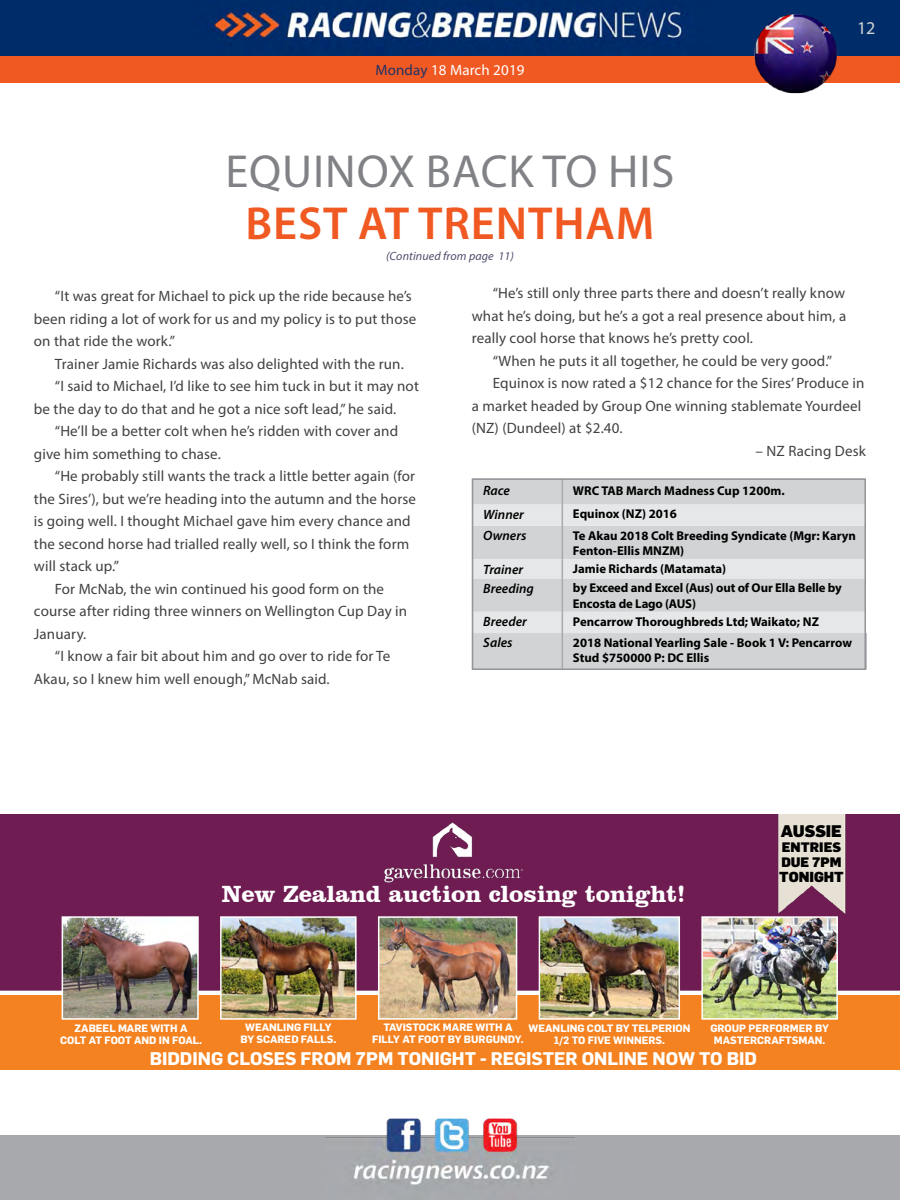
<style>
.page{position:relative;width:900px;height:1200px;background:#fff}
.page>*{position:absolute;margin:0;border:0;box-sizing:border-box;transform-origin:0 0}
.t1{font:46.5px "Myriad Pro";letter-spacing:.02em;color:#808285}
.t2{font:600 46.5px "Myriad Pro";letter-spacing:.02em;color:#f15922}
.t3{font:700 24px "Clarendon BT";color:#fff}
.t4{font:700 18px "Flama";color:#fff}
.t5{font:18px "Myriad Pro";color:#d1d4d4}
.t6{font:900 16.5px "Flama";color:#000}
.t7{font:15px/22.5px "Myriad Pro";letter-spacing:.01em;color:#414042;text-align:justify}
.t8{font:15px "Myriad Pro";letter-spacing:.01em;color:#fff}
.t9{font:900 14.25px "Flama";color:#000}
.t10{font:italic 600 13.5px "Myriad Pro";color:#000}
.t11{font:900 13.5px/15px "Flama";color:#000}
.t12{font:700 12.75px/15.3px "Myriad Pro";color:#000}
.t13{font:italic 12px "Myriad Pro";letter-spacing:.01em;color:#4d4d6b}
.t14{font:700 10.5px/12px "Flama";color:#fff;text-align:center}
.s1{color:#203267}
</style>
<div class="page">
<div style="left:0;top:1136px;width:900px;height:64px;background:#a7a9ac"></div>
<img style="left:325px;top:1118px;width:250px;height:67px">
<div style="left:0;top:56px;width:900px;height:27px;background:#f15922"></div>
<img style="left:0;top:0;width:900px;height:56px">
<div style="left:475px;top:481px;width:388px;height:186px;background:#d1d3d4"></div>
<svg style="left:475px;top:505px;width:388px;height:128px;background:#dbdcdd"></svg>
<svg style="left:562px;top:481px;width:1px;height:45px"></svg>
<hr style="left:562px;top:526px;width:1px;height:33px;background:#a7a9ac">
<svg style="left:562px;top:559px;width:1px;height:19px"></svg>
<hr style="left:562px;top:578px;width:1px;height:34px;background:#a7a9ac">
<svg style="left:562px;top:612px;width:1px;height:21px"></svg>
<hr style="left:562px;top:633px;width:1px;height:37px;background:#a7a9ac">
<hr style="left:865px;top:633px;width:2px;height:37px;background:#a7a9ac">
<div style="left:472px;top:478px;width:394px;height:192px;border:2px solid #939598"></div>
<img style="left:752px;top:12px;width:88px;height:82px">
<div style="left:0;top:815px;width:900px;height:176px;background:#6f1c53"></div>
<div style="left:0;top:995px;width:900px;height:75px;background:#f58220"></div>
<img style="left:542px;top:919px;width:135px;height:98px">
<div style="left:539px;top:916px;width:141px;height:104px;border:2px solid #fff"></div>
<img style="left:381px;top:919px;width:133px;height:98px">
<div style="left:378px;top:916px;width:139px;height:104px;border:2px solid #fff"></div>
<img style="left:704px;top:919px;width:131px;height:98px">
<div style="left:701px;top:916px;width:137px;height:104px;border:2px solid #fff"></div>
<img style="left:65px;top:919px;width:131px;height:98px">
<div style="left:62px;top:916px;width:137px;height:104px;border:2px solid #fff"></div>
<img style="left:381px;top:820px;width:145px;height:66px">
<img style="left:768px;top:815px;width:82px;height:122px">
<img style="left:223px;top:919px;width:131px;height:98px">
<div style="left:220px;top:916px;width:137px;height:104px;border:2px solid #fff"></div>
<svg style="left:899px;top:815px;width:1px;height:175px"></svg>
<p class="t8" style="left:375px;top:61px;width:151px"><span class="s1">Monday</span> 18 March 2019</p>
<h1 class="t1" style="left:225px;top:143px;width:451px">Equinox back to his</h1>
<h1 class="t2" style="left:246px;top:193px;width:374px">BEST AT TRENTHAM</h1>
<p class="t13" style="left:386px;top:248px;width:129px">(Continued from page 11)</p>
<p class="t5" style="left:857px;top:17px;width:20px">12</p>
<p class="t7" style="left:34px;top:285px;width:384px;text-align:left;text-indent:21px">“It was great for Michael to pick up the ride because he’s been riding a lot of work for us and my policy is to put those on that ride the work.”</p>
<p class="t7" style="left:55px;top:352px;width:350px">Trainer Jamie Richards was also delighted with the run.</p>
<p class="t7" style="left:55px;top:375px;width:366px">“I said to Michael, I’d like to see him tuck in but it may not</p>
<p class="t7" style="left:34px;top:397px;width:364px">be the day to do that and he got a nice soft lead,” he said.</p>
<p class="t7" style="left:55px;top:420px;width:345px">“He’ll be a better colt when he’s ridden with cover and</p>
<p class="t7" style="left:34px;top:442px;width:188px">give him something to chase.</p>
<p class="t7" style="left:55px;top:465px;width:362px">“He probably still wants the track a little better again (for</p>
<p class="t7" style="left:34px;top:487px;width:384px">the Sires’), but we’re heading into the autumn and the horse</p>
<p class="t7" style="left:34px;top:510px;width:378px">is going well. I thought Michael gave him every chance and</p>
<p class="t7" style="left:34px;top:532px;width:377px">the second horse had trialled really well, so I think the form</p>
<p class="t7" style="left:34px;top:555px;width:87px">will stack up.”</p>
<p class="t7" style="left:55px;top:577px;width:331px">For McNab, the win continued his good form on the</p>
<p class="t7" style="left:34px;top:600px;width:375px">course after riding three winners on Wellington Cup Day in</p>
<p class="t7" style="left:34px;top:622px;width:54px">January.</p>
<p class="t7" style="left:55px;top:645px;width:337px">“I know a fair bit about him and go over to ride for Te</p>
<p class="t7" style="left:34px;top:667px;width:297px">Akau, so I knew him well enough,” McNab said.</p>
<p class="t7" style="left:472px;top:282px;width:376px;text-indent:21px">“He’s still only three parts there and doesn’t really know what he’s doing, but he’s a got a real presence about him, a really cool horse that knows he’s pretty cool.</p>
<p class="t7" style="left:493px;top:349px;width:341px">“When he puts it all together, he could be very good.”</p>
<p class="t7" style="left:493px;top:372px;width:373px">Equinox is now rated a $12 chance for the Sires’ Produce in</p>
<p class="t7" style="left:472px;top:394px;width:391px">a market headed by Group One winning stablemate Yourdeel</p>
<p class="t7" style="left:472px;top:417px;width:152px">(NZ) (Dundeel) at $2.40.</p>
<p class="t7" style="left:756px;top:439px;width:112px">– NZ Racing Desk</p>
<p class="t10" style="left:483px;top:482px;width:28px">Race</p>
<p class="t12" style="left:573px;top:482px;width:213px">WRC TAB March Madness Cup 1200m.</p>
<p class="t10" style="left:483px;top:506px;width:42px">Winner</p>
<p class="t12" style="left:573px;top:506px;width:106px">Equinox (NZ) 2016</p>
<p class="t10" style="left:483px;top:527px;width:45px">Owners</p>
<p class="t12" style="left:573px;top:527px;width:285px">Te Akau 2018 Colt Breeding Syndicate (Mgr: Karyn<br>Fenton-Ellis MNZM)</p>
<p class="t10" style="left:483px;top:561px;width:41px">Trainer</p>
<p class="t12" style="left:573px;top:561px;width:155px">Jamie Richards (Matamata)</p>
<p class="t10" style="left:483px;top:580px;width:52px">Breeding</p>
<p class="t12" style="left:573px;top:580px;width:270px">by Exceed and Excel (Aus) out of Our Ella Belle by<br>Encosta de Lago (AUS)</p>
<p class="t10" style="left:483px;top:613px;width:45px">Breeder</p>
<p class="t12" style="left:573px;top:613px;width:248px">Pencarrow Thoroughbreds Ltd; Waikato; NZ</p>
<p class="t10" style="left:483px;top:634px;width:31px">Sales</p>
<p class="t12" style="left:573px;top:635px;width:281px">2018 National Yearling Sale - Book 1 V: Pencarrow<br>Stud $750000 P: DC Ellis</p>
<p class="t6" style="left:781px;top:819px;width:63px">AUSSIE</p>
<p class="t11" style="left:781px;top:838px;width:62px">ENTRIES<br>DUE 7PM</p>
<p class="t9" style="left:779px;top:866px;width:66px">TONIGHT</p>
<h2 class="t3" style="left:222px;top:879px;width:465px">New Zealand auction closing tonight!</h2>
<p class="t14" style="left:60px;top:1022px;width:144px">ZABEEL MARE WITH A<br>COLT AT FOOT AND IN FOAL.</p>
<p class="t14" style="left:240px;top:1020px;width:98px">WEANLING FILLY<br>BY SCARED FALLS.</p>
<p class="t14" style="left:372px;top:1020px;width:153px">TAVISTOCK MARE WITH A<br>FILLY AT FOOT BY BURGUNDY.</p>
<p class="t14" style="left:710px;top:1022px;width:120px">GROUP PERFORMER BY<br>MASTERCRAFTSMAN.</p>
<p class="t14" style="left:529px;top:1022px;width:163px">WEANLING COLT BY TELPERION<br>1/2 TO FIVE WINNERS.</p>
<p class="t4" style="left:150px;top:1046px;width:609px">BIDDING CLOSES FROM 7PM TONIGHT - REGISTER ONLINE NOW TO BID</p>
</div>
